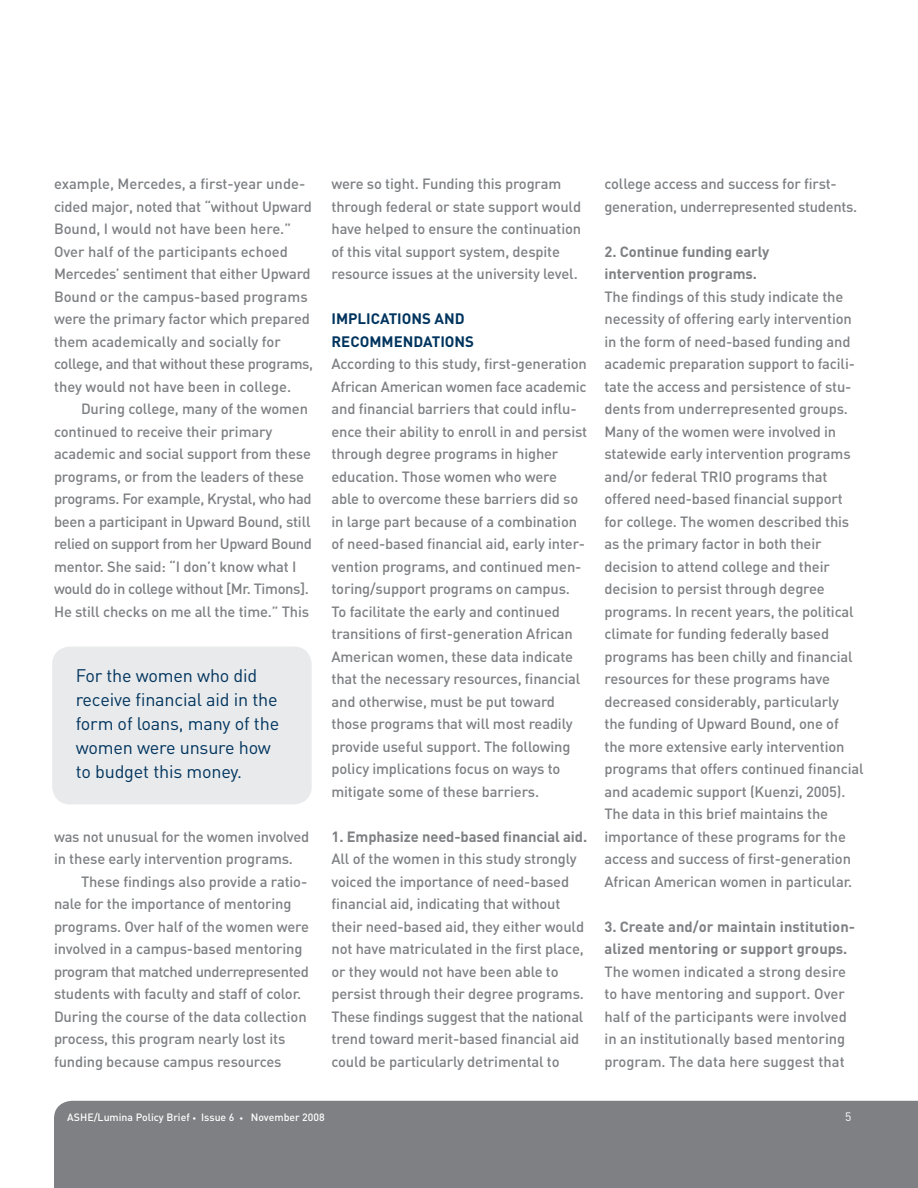
<style>
.page{position:relative;width:918px;height:1188px;background:#fff}
.page>*{position:absolute;margin:0;border:0;box-sizing:border-box;transform-origin:0 0}
.t1{font:18px/24px "DIN";letter-spacing:-.01em;color:#00345e}
.t2{font:700 15px/22.5px "DIN";color:#00345e}
.t3{font:500 14.7px/22.5px "DIN";letter-spacing:-.01em;color:#7e8083}
.t4{font:700 14.7px/22.5px "DIN";letter-spacing:-.005em;color:#7e8083}
.t5{font:12px "DIN";color:#fff}
.t6{font:500 10.5px "DIN";color:#fff}
.s1{font-size:7.5px}
</style>
<div class="page">
<div style="left:54px;top:1101px;width:864px;height:87px;background:#7e8083"></div>
<div style="left:52px;top:647px;width:260px;height:157px;background:#e9eaeb"></div>
<p class="t3" style="left:54px;top:172px;width:261px">example, Mercedes, a first-year unde&shy;cided major, noted that “without Upward Bound, I would not have been here.” Over half of the participants echoed Mercedes’ sentiment that either Upward Bound or the campus-based programs were the primary factor which prepared them academically and socially for college, and that without these programs, they would not have been in college.</p>
<p class="t3" style="left:54px;top:397px;width:260px;text-indent:27px">During college, many of the women continued to receive their primary academic and social support from these programs, or from the leaders of these programs. For example, Krystal, who had been a participant in Upward Bound, still relied on support from her Upward Bound mentor. She said: “I don’t know what I would do in college without [Mr. Timons].<br>He still checks on me all the time.” This</p>
<p class="t1" style="left:76px;top:663px;width:205px">For the women who did receive financial aid in the form of loans, many of the women were unsure how to budget this money.</p>
<p class="t3" style="left:54px;top:824px;width:257px">was not unusual for the women involved in these early intervention programs.</p>
<p class="t3" style="left:54px;top:870px;width:257px;text-indent:27px">These findings also provide a ratio&shy;nale for the importance of mentoring programs. Over half of the women were involved in a campus-based mentoring program that matched underrepresented students with faculty and staff of color.<br>During the course of the data collection process, this program nearly lost its funding because campus resources</p>
<p class="t3" style="left:332px;top:172px;width:251px">were so tight. Funding this program through federal or state support would have helped to ensure the continuation of this vital support system, despite resource issues at the university level.</p>
<p class="t2" style="left:332px;top:307px;width:144px">IMPLICATIONS AND<br>RECOMMENDATIONS</p>
<p class="t3" style="left:331px;top:352px;width:257px">According to this study, first-generation African American women face academic and financial barriers that could influ&shy;ence their ability to enroll in and persist through degree programs in higher education. Those women who were able to overcome these barriers did so in large part because of a combination of need-based financial aid, early inter&shy;vention programs, and continued men&shy;toring/support programs on campus.<br>To facilitate the early and continued transitions of first-generation African American women, these data indicate that the necessary resources, financial and otherwise, must be put toward those programs that will most readily provide useful support. The following policy implications focus on ways to mitigate some of these barriers.</p>
<p class="t4" style="left:332px;top:824px;width:257px">1. Emphasize need-based financial aid.</p>
<p class="t3" style="left:332px;top:847px;width:254px">All of the women in this study strongly voiced the importance of need-based financial aid, indicating that without their need-based aid, they either would not have matriculated in the first place, or they would not have been able to persist through their degree programs.<br>These findings suggest that the national trend toward merit-based financial aid could be particularly detrimental to</p>
<p class="t3" style="left:604px;top:172px;width:254px">college access and success for first&shy;generation, underrepresented students.</p>
<p class="t4" style="left:604px;top:239px;width:166px">2. Continue funding early intervention programs.</p>
<p class="t3" style="left:604px;top:284px;width:261px">The findings of this study indicate the necessity of offering early intervention in the form of need-based funding and academic preparation support to facili&shy;tate the access and persistence of stu&shy;dents from underrepresented groups.<br>Many of the women were involved in statewide early intervention programs and/or federal TRIO programs that offered need-based financial support for college. The women described this as the primary factor in both their decision to attend college and their decision to persist through degree programs. In recent years, the political climate for funding federally based programs has been chilly and financial resources for these programs have decreased considerably, particularly<br>the funding of Upward Bound, one of<br>the more extensive early intervention programs that offers continued financial and academic support (Kuenzi, 2005).<br>The data in this brief maintains the importance of these programs for the access and success of first-generation African American women in particular.</p>
<p class="t4" style="left:604px;top:914px;width:252px">3. Create and/or maintain institution&shy;alized mentoring or support groups.</p>
<p class="t3" style="left:604px;top:959px;width:244px">The women indicated a strong desire to have mentoring and support. Over half of the participants were involved in an institutionally based mentoring program. The data here suggest that</p>
<p class="t6" style="left:67px;top:1111px;width:259px">ASHE/Lumina Policy Brief <span class="s1">•</span> Issue 6 <span class="s1">•</span> November 2008</p>
<p class="t5" style="left:845px;top:1109px;width:8px">5</p>
</div>
